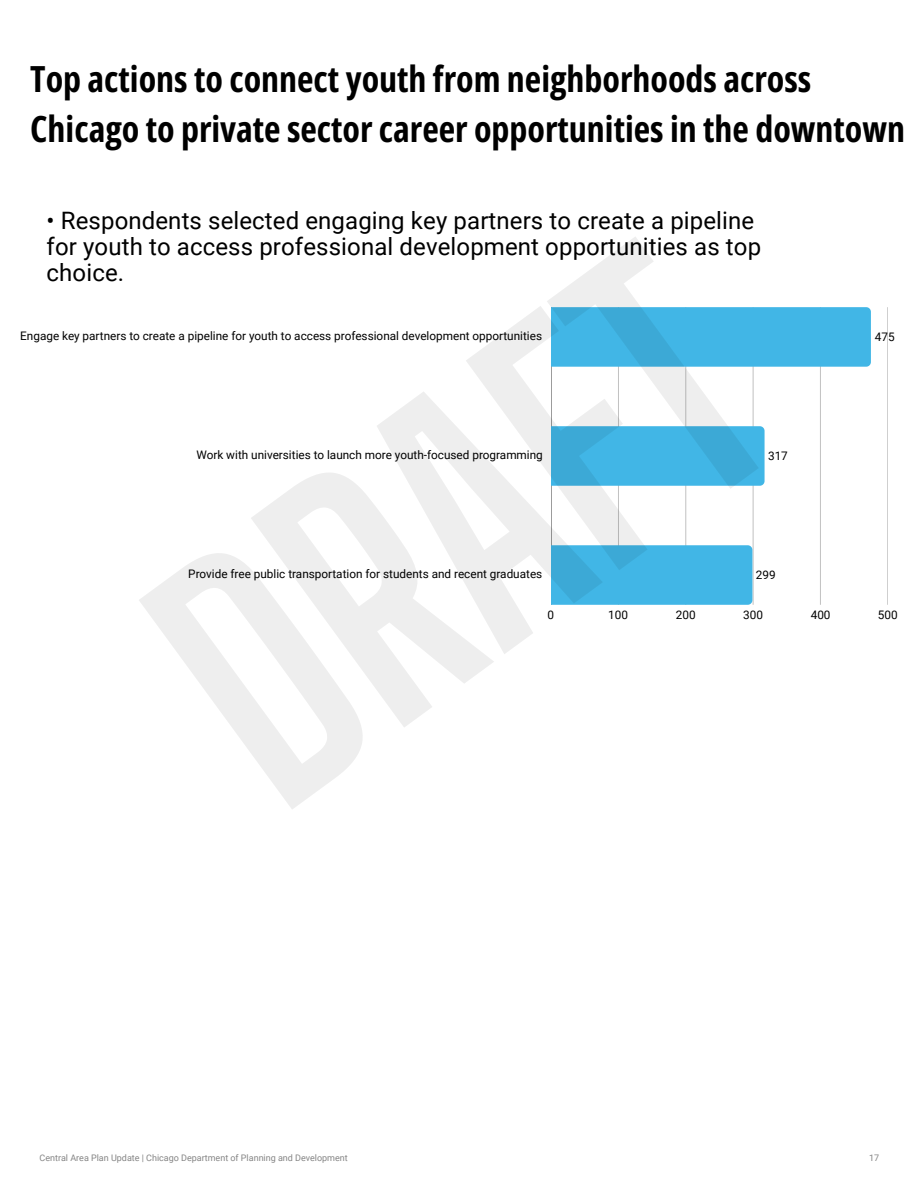
<style>
.page{position:relative;width:918px;height:1188px;background:#fff}
.page>*{position:absolute;margin:0;border:0;box-sizing:border-box;transform-origin:0 0}
.t1{font:700 36px/49.5px "Open Sans Condensed";color:#000}
.t2{font:24px/25.8px "Roboto";letter-spacing:.005em;color:#000}
.t3{font:11.7px "Roboto";color:#000}
.t4{font:9px "Roboto";color:#858585}
</style>
<div class="page">
<hr style="left:551px;top:307px;width:1px;height:298px;background:#9c9c9c">
<hr style="left:618px;top:307px;width:1px;height:298px;background:#c2c2c2">
<hr style="left:686px;top:307px;width:1px;height:298px;background:#ededed">
<hr style="left:753px;top:307px;width:1px;height:298px;background:#d8d8d8">
<hr style="left:820px;top:307px;width:1px;height:298px;background:#c4c4c4">
<hr style="left:887px;top:307px;width:1px;height:298px;background:#cfcfcf">
<div style="left:551px;top:307px;width:320px;height:60px;background:#41b6e6"></div>
<div style="left:551px;top:426px;width:214px;height:60px;background:#41b6e6"></div>
<div style="left:551px;top:545px;width:201px;height:60px;background:#41b6e6"></div>
<p class="t1" style="left:30px;top:54px;width:876px">Top actions to connect youth from neighborhoods across<br>Chicago to private sector career opportunities in the downtown</p>
<p class="t2" style="left:47px;top:208px;width:716px">• Respondents selected engaging key partners to create a pipeline for youth to access professional development opportunities as top choice.</p>
<p class="t3" style="left:20px;top:329px;width:523px">Engage key partners to create a pipeline for youth to access professional development opportunities</p>
<p class="t3" style="left:197px;top:448px;width:348px">Work with universities to launch more youth-focused programming</p>
<p class="t3" style="left:188px;top:567px;width:356px">Provide free public transportation for students and recent graduates</p>
<p class="t3" style="left:768px;top:449px;width:21px">317</p>
<p class="t3" style="left:756px;top:568px;width:21px">299</p>
<p class="t3" style="left:875px;top:330px;width:21px">475</p>
<p class="t3" style="left:548px;top:609px;width:8px">0</p>
<p class="t3" style="left:608px;top:609px;width:21px">100</p>
<p class="t3" style="left:676px;top:609px;width:21px">200</p>
<p class="t3" style="left:743px;top:609px;width:21px">300</p>
<p class="t3" style="left:811px;top:609px;width:21px">400</p>
<p class="t3" style="left:878px;top:609px;width:21px">500</p>
<h2 class="t4" style="left:40px;top:1153px;width:310px">Central Area Plan Update | Chicago Department of Planning and Development</h2>
<h1 class="t4" style="left:869px;top:1153px;width:12px">17</h1>
</div>
